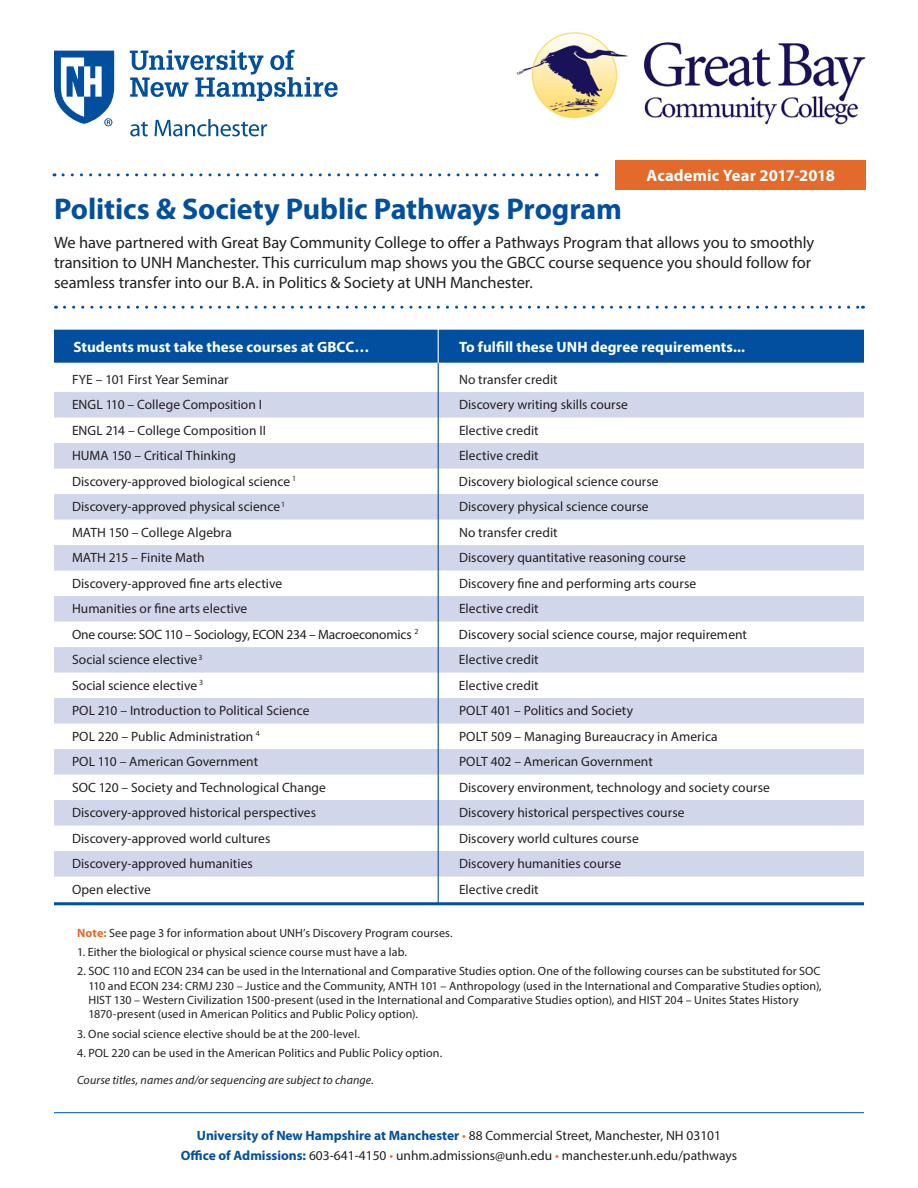
<style>
.page{position:relative;width:918px;height:1188px;background:#fff}
.page>*{position:absolute;margin:0;border:0;box-sizing:border-box;transform-origin:0 0}
.t1{font:700 30px "Myriad Pro";letter-spacing:-.005em;color:#014f9e}
.H1_intro_text{font:16.5px/19.8px "Myriad Pro";letter-spacing:-.005em;color:#231f20}
.t2{font:700 16.5px "Myriad Pro";letter-spacing:.005em;color:#fff}
.Paragraph_L2{font:700 15px "Myriad Pro";letter-spacing:.005em;color:#fff}
.Paragraph_L4{font:13.5px/19.2px "Myriad Pro";color:#231f20;text-align:center}
.Paragraph_L3_blue_ba{font:13.5px "Myriad Pro";letter-spacing:.005em;color:#231f20}
.Paragraph_L5__last{font:13.5px "Myriad Pro";letter-spacing:.005em;color:#231f20}
.Notes{font:12px/14.4px "Myriad Pro";letter-spacing:.01em;color:#231f20}
.Notes-2{font:italic 12px "Myriad Pro";letter-spacing:.005em;color:#231f20}
.s1{font-weight:700;color:#e36a2a}
.s2{font-weight:700;color:#014f9e}
.s3{color:#e36a2a}
</style>
<div class="page">
<hr style="left:54px;top:1112px;width:810px;height:1px;background:#014f9e">
<svg style="left:54px;top:51px;width:60px;height:75px"></svg>
<svg style="left:130px;top:50px;width:208px;height:51px"></svg>
<svg style="left:130px;top:122px;width:18px;height:14px"></svg>
<svg style="left:155px;top:119px;width:112px;height:17px"></svg>
<svg style="left:63px;top:173px;width:534px;height:3px"></svg>
<div style="left:616px;top:160px;width:250px;height:30px;background:#e36a2a"></div>
<img style="left:516px;top:32px;width:350px;height:93px">
<svg style="left:64px;top:306px;width:799px;height:3px"></svg>
<div style="left:54px;top:330px;width:810px;height:33px;background:#014f9e"></div>
<div style="left:54px;top:392px;width:810px;height:26px;background:#d2d6eb"></div>
<div style="left:54px;top:443px;width:810px;height:26px;background:#d2d6eb"></div>
<div style="left:54px;top:494px;width:810px;height:26px;background:#d2d6eb"></div>
<div style="left:54px;top:545px;width:810px;height:26px;background:#d2d6eb"></div>
<div style="left:54px;top:596px;width:810px;height:26px;background:#d2d6eb"></div>
<div style="left:54px;top:647px;width:810px;height:26px;background:#d2d6eb"></div>
<div style="left:54px;top:698px;width:810px;height:26px;background:#d2d6eb"></div>
<div style="left:54px;top:749px;width:810px;height:26px;background:#d2d6eb"></div>
<div style="left:54px;top:800px;width:810px;height:26px;background:#d2d6eb"></div>
<div style="left:54px;top:851px;width:810px;height:26px;background:#d2d6eb"></div>
<hr style="left:54px;top:902px;width:810px;height:3px;background:#014f9e">
<hr style="left:438px;top:363px;width:1px;height:541px;background:#014f9e">
<hr style="left:438px;top:327px;width:1px;height:36px;background:#fff">
<p class="t2" style="left:647px;top:165px;width:190px">Academic Year 2017-2018</p>
<h1 class="t1" style="left:54px;top:190px;width:569px">Politics &amp; Society Public Pathways Program</h1>
<p class="H1_intro_text" style="left:54px;top:232px;width:762px">We have partnered with Great Bay Community College to offer a Pathways Program that allows you to smoothly transition to UNH Manchester. This curriculum map shows you the GBCC course sequence you should follow for seamless transfer into our B.A. in Politics &amp; Society at UNH Manchester.</p>
<p class="Paragraph_L2" style="left:74px;top:338px;width:297px">Students must take these courses at GBCC…</p>
<p class="Paragraph_L2" style="left:459px;top:338px;width:288px">To fulfill these UNH degree requirements...</p>
<p class="Paragraph_L4" style="left:72px;top:370px;width:158px">FYE – 101 First Year Seminar</p>
<p class="Paragraph_L4" style="left:459px;top:370px;width:100px">No transfer credit</p>
<p class="Paragraph_L3_blue_ba" style="left:72px;top:396px;width:192px">ENGL 110 – College Composition I</p>
<p class="Paragraph_L3_blue_ba" style="left:459px;top:396px;width:171px">Discovery writing skills course</p>
<p class="Paragraph_L4" style="left:72px;top:421px;width:195px">ENGL 214 – College Composition II</p>
<p class="Paragraph_L4" style="left:459px;top:421px;width:81px">Elective credit</p>
<p class="Paragraph_L3_blue_ba" style="left:72px;top:447px;width:165px">HUMA 150 – Critical Thinking</p>
<p class="Paragraph_L3_blue_ba" style="left:459px;top:447px;width:81px">Elective credit</p>
<p class="Paragraph_L4" style="left:72px;top:472px;width:226px">Discovery-approved biological science <sup>1</sup></p>
<p class="Paragraph_L4" style="left:459px;top:472px;width:201px">Discovery biological science course</p>
<p class="Paragraph_L3_blue_ba" style="left:72px;top:498px;width:215px">Discovery-approved physical science <sup>1</sup></p>
<p class="Paragraph_L3_blue_ba" style="left:459px;top:498px;width:191px">Discovery physical science course</p>
<p class="Paragraph_L4" style="left:72px;top:523px;width:162px">MATH 150 – College Algebra</p>
<p class="Paragraph_L4" style="left:459px;top:523px;width:100px">No transfer credit</p>
<p class="Paragraph_L3_blue_ba" style="left:72px;top:549px;width:134px">MATH 215 – Finite Math</p>
<p class="Paragraph_L3_blue_ba" style="left:459px;top:549px;width:228px">Discovery quantitative reasoning course</p>
<p class="Paragraph_L4" style="left:72px;top:574px;width:212px">Discovery-approved fine arts elective</p>
<p class="Paragraph_L4" style="left:459px;top:574px;width:239px">Discovery fine and performing arts course</p>
<p class="Paragraph_L3_blue_ba" style="left:72px;top:600px;width:177px">Humanities or fine arts elective</p>
<p class="Paragraph_L3_blue_ba" style="left:459px;top:600px;width:81px">Elective credit</p>
<p class="Paragraph_L4" style="left:72px;top:625px;width:348px">One course: SOC 110 – Sociology, ECON 234 – Macroeconomics <sup>2</sup></p>
<p class="Paragraph_L4" style="left:459px;top:625px;width:290px">Discovery social science course, major requirement</p>
<p class="Paragraph_L3_blue_ba" style="left:72px;top:651px;width:132px">Social science elective <sup>3</sup></p>
<p class="Paragraph_L3_blue_ba" style="left:459px;top:651px;width:81px">Elective credit</p>
<p class="Paragraph_L4" style="left:72px;top:676px;width:133px">Social science elective <sup>3</sup></p>
<p class="Paragraph_L4" style="left:459px;top:676px;width:81px">Elective credit</p>
<p class="Paragraph_L3_blue_ba" style="left:72px;top:702px;width:239px">POL 210 – Introduction to Political Science</p>
<p class="Paragraph_L3_blue_ba" style="left:459px;top:702px;width:176px">POLT 401 – Politics and Society</p>
<p class="Paragraph_L4" style="left:72px;top:727px;width:189px">POL 220 – Public Administration <sup>4</sup></p>
<p class="Paragraph_L4" style="left:459px;top:727px;width:260px">POLT 509 – Managing Bureaucracy in America</p>
<p class="Paragraph_L3_blue_ba" style="left:72px;top:753px;width:188px">POL 110 – American Government</p>
<p class="Paragraph_L3_blue_ba" style="left:459px;top:753px;width:195px">POLT 402 – American Government</p>
<p class="Paragraph_L4" style="left:72px;top:778px;width:256px">SOC 120 – Society and Technological Change</p>
<p class="Paragraph_L4" style="left:459px;top:778px;width:312px">Discovery environment, technology and society course</p>
<p class="Paragraph_L3_blue_ba" style="left:72px;top:804px;width:246px">Discovery-approved historical perspectives</p>
<p class="Paragraph_L3_blue_ba" style="left:459px;top:804px;width:227px">Discovery historical perspectives course</p>
<p class="Paragraph_L4" style="left:72px;top:829px;width:200px">Discovery-approved world cultures</p>
<p class="Paragraph_L4" style="left:459px;top:829px;width:181px">Discovery world cultures course</p>
<p class="Paragraph_L3_blue_ba" style="left:72px;top:855px;width:182px">Discovery-approved humanities</p>
<p class="Paragraph_L3_blue_ba" style="left:459px;top:855px;width:164px">Discovery humanities course</p>
<p class="Paragraph_L5__last" style="left:72px;top:881px;width:80px">Open elective</p>
<p class="Paragraph_L5__last" style="left:459px;top:881px;width:81px">Elective credit</p>
<p class="Notes" style="left:77px;top:925px;width:377px"><span class="s1">Note:</span> See page 3 for information about UNH’s Discovery Program courses.</p>
<p class="Notes" style="left:77px;top:945px;width:331px">1. Either the biological or physical science course must have a lab.</p>
<p class="Notes" style="left:88px;top:964px;width:735px;text-indent:-11px">2. SOC 110 and ECON 234 can be used in the International and Comparative Studies option. One of the following courses can be substituted for SOC 110 and ECON 234: CRMJ 230 – Justice and the Community, ANTH 101 – Anthropology (used in the International and Comparative Studies option), HIST 130 – Western Civilization 1500-present (used in the International and Comparative Studies option), and HIST 204 – Unites States History 1870-present (used in American Politics and Public Policy option).</p>
<p class="Notes" style="left:77px;top:1026px;width:284px">3. One social science elective should be at the 200-level.</p>
<p class="Notes" style="left:77px;top:1046px;width:367px">4. POL 220 can be used in the American Politics and Public Policy option.</p>
<p class="Notes-2" style="left:77px;top:1073px;width:298px">Course titles, names and/or sequencing are subject to change.</p>
<p class="Paragraph_L4" style="left:181px;top:1126px;width:558px"><span class="s2">University of New Hampshire at Manchester</span> <span class="s3">•</span> 88 Commercial Street, Manchester, NH 03101<br><span class="s2">Office of Admissions:</span> 603-641-4150 <span class="s3">•</span> unhm.admissions@unh.edu <span class="s3">•</span> manchester.unh.edu/pathways</p>
</div>
